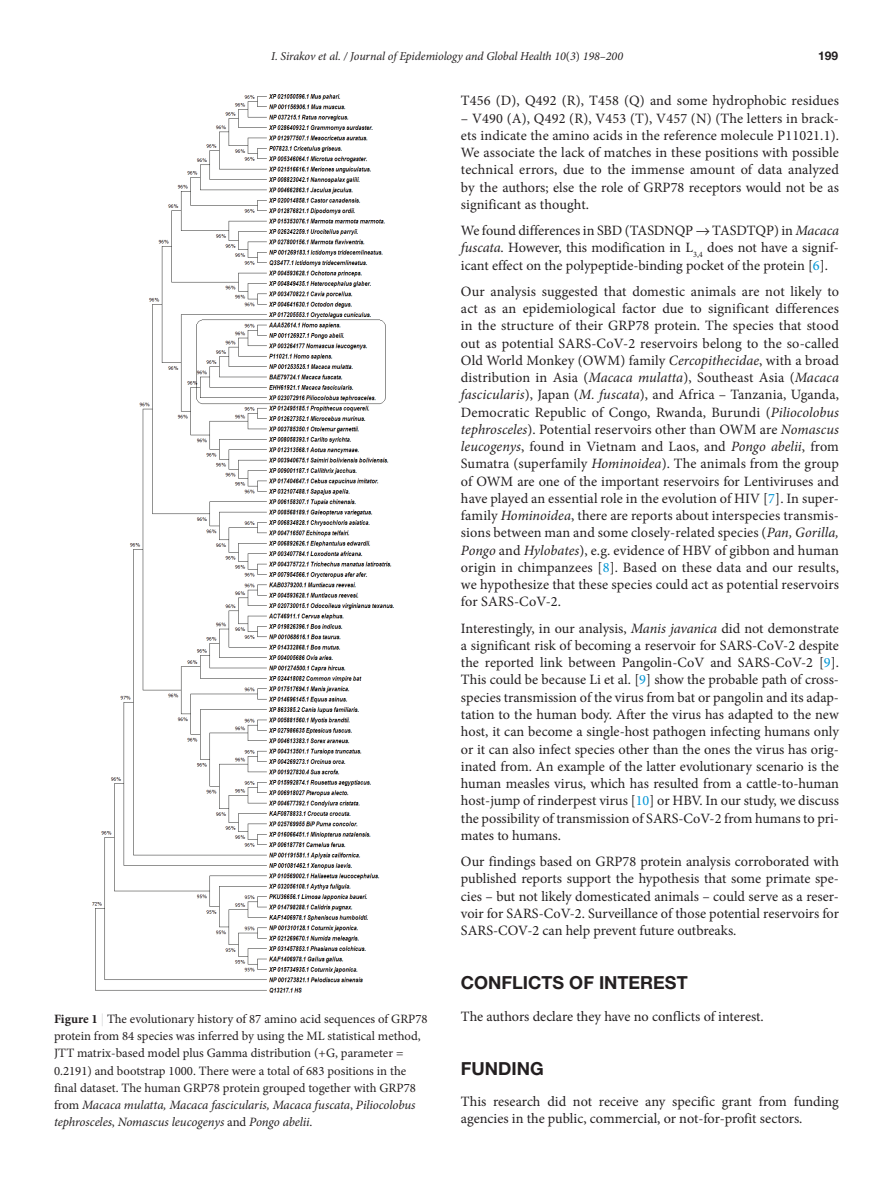
<style>
.page{position:relative;width:893px;height:1191px;background:#fff}
.page>*{position:absolute;margin:0;border:0;box-sizing:border-box;transform-origin:0 0}
.head-1{font:700 18px "Helvetica Neue LT Std";color:#231f20}
.para-2{font:14.25px/17.2px "Minion Pro";color:#231f20;text-align:justify}
.para-1{font:14.25px/17.2px "Minion Pro";letter-spacing:-.005em;color:#231f20}
.figure-caption{font:12.75px/17.2px "Minion Pro";color:#231f20}
.RRH{font:italic 12px "Minion Pro";letter-spacing:-.01em;color:#231f20}
.RRH-2{font:700 12px "Helvetica Neue LT Std";color:#231f20}
.s1{font-style:normal}
.s2{font-weight:700}
.s3{color:#dcdddf}
.s4{font-style:italic}
.s5{color:#0095d5}
</style>
<div class="page">
<img style="left:93px;top:95px;width:301px;height:897px">
<p class="RRH" style="left:271px;top:48px;width:354px">I. Sirakov et al. / Journal of Epidemiology and Global Health 10<span class="s1">(</span>3<span class="s1">)</span> 198–200</p>
<p class="RRH-2" style="left:818px;top:49px;width:22px">199</p>
<p class="figure-caption" style="left:54px;top:1010px;width:375px"><span class="s2">Figure 1</span> <span class="s3">|</span> The evolutionary history of 87 amino acid sequences of GRP78 protein from 84 species was inferred by using the ML statistical method, JTT matrix-based model plus Gamma distribution (+G, parameter = 0.2191) and bootstrap 1000. There were a total of 683 positions in the final dataset. The human GRP78 protein grouped together with GRP78 from <span class="s4">Macaca mulatta, Macaca fascicularis, Macaca fuscata</span>, <span class="s4">Piliocolobus tephrosceles</span>, <span class="s4">Nomascus leucogenys</span> and <span class="s4">Pongo abelii</span>.</p>
<p class="para-2" style="left:461px;top:92px;width:380px">T456 (D), Q492 (R), T458 (Q) and some hydrophobic residues</p>
<p class="para-2" style="left:461px;top:109px;width:380px">– V490 (A), Q492 (R), V453 (T), V457 (N) (The letters in brack&shy;ets indicate the amino acids in the reference molecule P11021.1).<br>We associate the lack of matches in these positions with possible technical errors, due to the immense amount of data analyzed by the authors; else the role of GRP78 receptors would not be as significant as thought.</p>
<p class="para-2" style="left:461px;top:222px;width:380px">We found differences in SBD (TASDNQP → TASDTQP) in <span class="s4">Macaca fuscata</span>. However, this modification in L<sub>3,4</sub> does not have a signif&shy;icant effect on the polypeptide-binding pocket of the protein [<span class="s5">6</span>].</p>
<p class="para-2" style="left:461px;top:283px;width:380px">Our analysis suggested that domestic animals are not likely to act as an epidemiological factor due to significant differences in the structure of their GRP78 protein. The species that stood out as potential SARS-CoV-2 reservoirs belong to the so-called Old World Мonkey (OWM) family <span class="s4">Cercopithecidae</span>, with a broad distribution in Asia (<span class="s4">Macaca mulatta</span>), Southeast Asia (<span class="s4">Macaca fascicularis</span>), Japan (<span class="s4">M. fuscata</span>), and Africa – Tanzania, Uganda, Democratic Republic of Congo, Rwanda, Burundi (<span class="s4">Piliocolobus tephrosceles</span>). Potential reservoirs other than OWM are <span class="s4">Nomascus leucogenys</span>, found in Vietnam and Laos, and <span class="s4">Pongo abelii</span>, from Sumatra (superfamily <span class="s4">Hominoidea</span>). The animals from the group of OWM are one of the important reservoirs for Lentiviruses and have played an essential role in the evolution of HIV [<span class="s5">7</span>]. In super&shy;family <span class="s4">Hominoidea</span>, there are reports about interspecies transmis&shy;sions between man and some closely-related species (<span class="s4">Pan, Gorilla, Pongo</span> and <span class="s4">Hylobates</span>), e.g. evidence of HBV of gibbon and human origin in chimpanzees [<span class="s5">8</span>]. Based on these data and our results, we hypothesize that these species could act as potential reservoirs for SARS-CoV-2.</p>
<p class="para-2" style="left:461px;top:619px;width:380px">Interestingly, in our analysis, <span class="s4">Manis javanica</span> did not demonstrate a significant risk of becoming a reservoir for SARS-CoV-2 despite the reported link between Pangolin-CoV and SARS-CoV-2 [<span class="s5">9</span>].<br>This could be because Li et al. [<span class="s5">9</span>] show the probable path of cross‐ species transmission of the virus from bat or pangolin and its adap&shy;tation to the human body. After the virus has adapted to the new host, it can become a single-host pathogen infecting humans only or it can also infect species other than the ones the virus has orig&shy;inated from. An example of the latter evolutionary scenario is the human measles virus, which has resulted from a cattle-to-human host-jump of rinderpest virus [<span class="s5">10</span>] or HBV. In our study, we discuss the possibility of transmission of SARS-CoV-2 from humans to pri&shy;mates to humans.</p>
<p class="para-2" style="left:461px;top:853px;width:380px">Our findings based on GRP78 protein analysis corroborated with published reports support the hypothesis that some primate spe&shy;cies – but not likely domesticated animals – could serve as a reser&shy;voir for SARS-CoV-2. Surveillance of those potential reservoirs for SARS-COV-2 can help prevent future outbreaks.</p>
<p class="head-1" style="left:461px;top:971px;width:228px">CONFLICTS OF INTEREST</p>
<p class="para-1" style="left:461px;top:1007px;width:304px">The authors declare they have no conflicts of interest.</p>
<p class="head-1" style="left:461px;top:1057px;width:84px">FUNDING</p>
<p class="para-1" style="left:461px;top:1093px;width:380px">This research did not receive any specific grant from funding agencies in the public, commercial, or not-for-profit sectors.</p>
</div>
